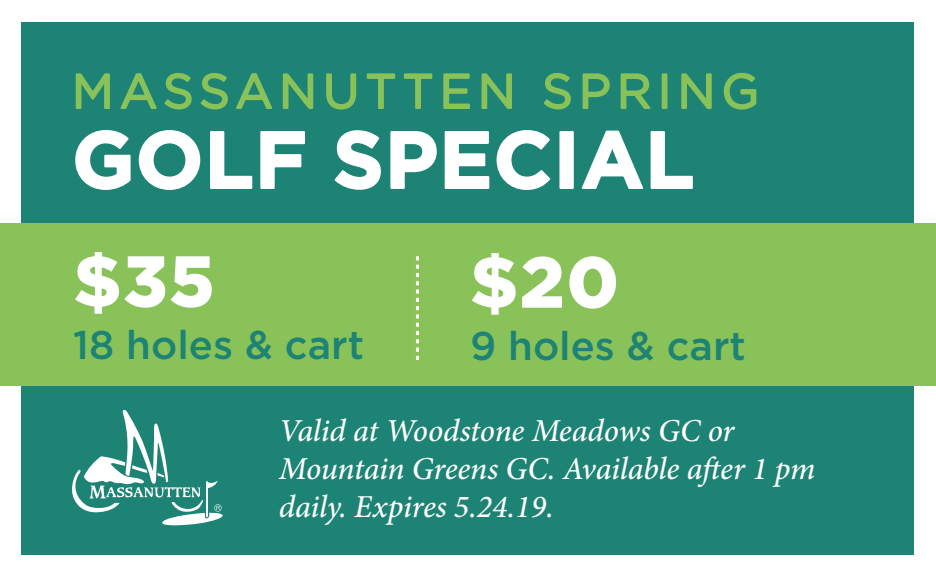
<style>
.page{position:relative;width:936px;height:576px;background:#fff}
.page>*{position:absolute;margin:0;border:0;box-sizing:border-box;transform-origin:0 0}
.t1{font:700 80px "Gotham";letter-spacing:.01em;color:#fff}
.t2{font:900 72px "Gotham";color:#fff}
.t3{font:48px "Gotham";letter-spacing:.125em;color:#89c259}
.t4{font:500 40px "Gotham";color:#1d8374}
.t5{font:italic 500 32px/38px "Minion Pro";letter-spacing:-.01em;color:#fff}
</style>
<div class="page">
<div style="left:22px;top:22px;width:892px;height:532px;background:#1d8374"></div>
<svg style="left:75px;top:73px;width:35px;height:36px"></svg>
<svg style="left:120px;top:73px;width:72px;height:37px"></svg>
<svg style="left:200px;top:73px;width:72px;height:37px"></svg>
<svg style="left:282px;top:73px;width:32px;height:36px"></svg>
<svg style="left:326px;top:73px;width:31px;height:37px"></svg>
<svg style="left:366px;top:73px;width:30px;height:36px"></svg>
<svg style="left:403px;top:73px;width:30px;height:36px"></svg>
<svg style="left:443px;top:73px;width:27px;height:36px"></svg>
<svg style="left:481px;top:73px;width:31px;height:36px"></svg>
<svg style="left:543px;top:73px;width:28px;height:37px"></svg>
<svg style="left:582px;top:73px;width:28px;height:36px"></svg>
<svg style="left:620px;top:73px;width:31px;height:36px"></svg>
<div style="left:662px;top:73px;width:5px;height:36px;border:2px solid #89c259"></div>
<svg style="left:681px;top:73px;width:31px;height:36px"></svg>
<svg style="left:723px;top:72px;width:34px;height:38px"></svg>
<svg style="left:75px;top:130px;width:56px;height:60px"></svg>
<svg style="left:138px;top:130px;width:63px;height:60px"></svg>
<svg style="left:210px;top:131px;width:43px;height:58px"></svg>
<svg style="left:260px;top:131px;width:45px;height:58px"></svg>
<svg style="left:334px;top:130px;width:47px;height:60px"></svg>
<svg style="left:390px;top:131px;width:47px;height:58px"></svg>
<svg style="left:444px;top:131px;width:46px;height:58px"></svg>
<svg style="left:496px;top:130px;width:55px;height:60px"></svg>
<div style="left:559px;top:131px;width:15px;height:58px;border:2px solid #fff"></div>
<svg style="left:581px;top:130px;width:112px;height:59px"></svg>
<div style="left:0;top:224px;width:936px;height:162px;background:#89c259"></div>
<svg style="left:72px;top:410px;width:151px;height:115px"></svg>
<svg style="left:416px;top:256px;width:3px;height:104px"></svg>
<h3 class="t3" style="left:72px;top:60px;width:689px">MASSANUTTEN SPRING</h3>
<h1 class="t1" style="left:72px;top:107px;width:624px">GOLF SPECIAL</h1>
<h2 class="t2" style="left:73px;top:232px;width:143px">$35</h2>
<p class="t4" style="left:73px;top:318px;width:292px">18 holes &amp; cart</p>
<h2 class="t2" style="left:470px;top:233px;width:151px">$20</h2>
<p class="t4" style="left:470px;top:319px;width:277px">9 holes &amp; cart</p>
<p class="t5" style="left:279px;top:411px;width:538px">Valid at Woodstone Meadows GC or<br>Mountain Greens GC. Available after 1 pm daily. Expires 5.24.19.</p>
</div>
